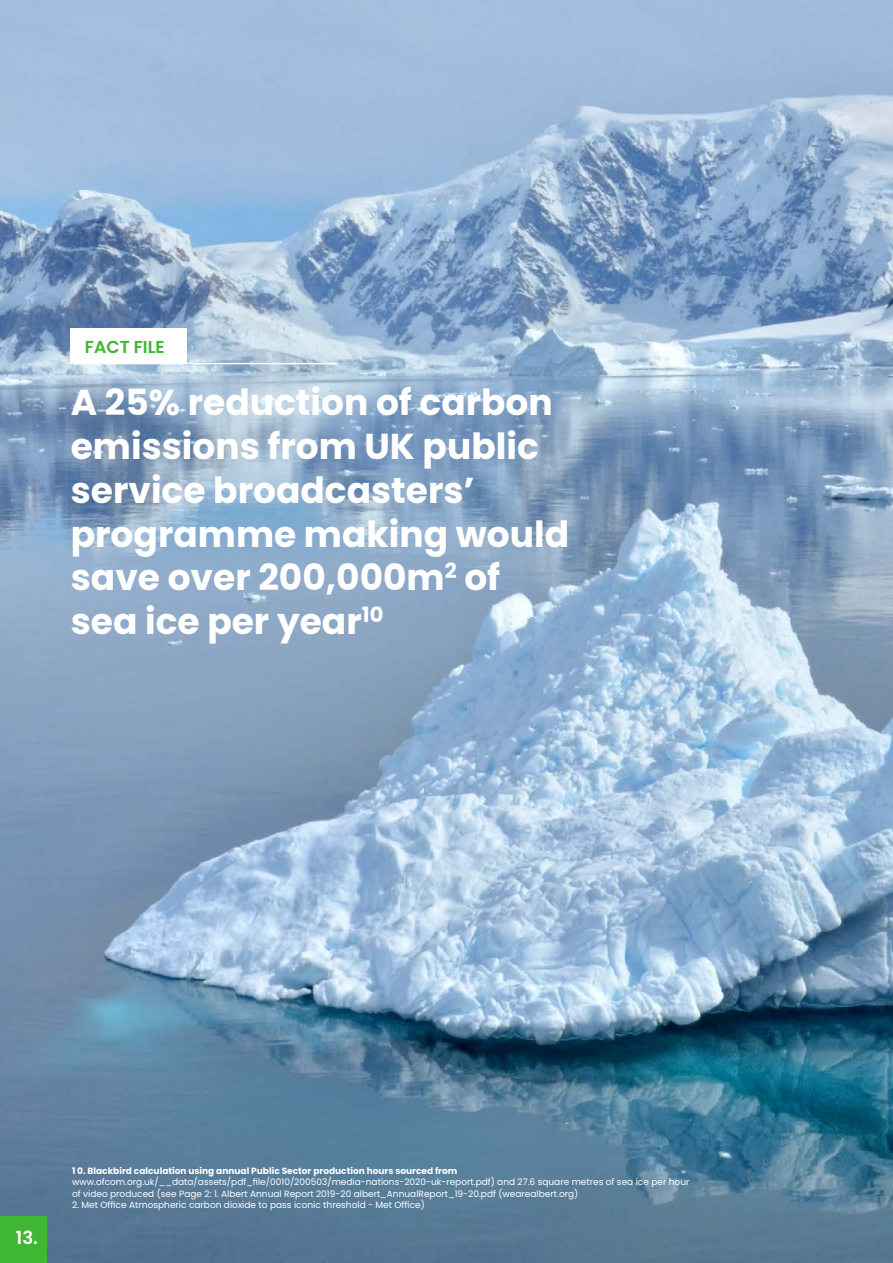
<style>
.page{position:relative;width:893px;height:1263px;background:#fff}
.page>*{position:absolute;margin:0;border:0;box-sizing:border-box;transform-origin:0 0}
.t1{font:700 36px/43.8px "Poppins";color:#fff}
.t2{font:600 18px "Poppins";color:#fff}
.t3{font:600 17.25px "Poppins";color:#3fb735}
.t4{font:9px/11.4px "Poppins";color:#fff}
.t5{font:700 9px "Poppins";color:#fff}
</style>
<div class="page">
<img style="left:0;top:0;width:893px;height:1263px">
<div style="left:71px;top:328px;width:116px;height:36px;background:#fff"></div>
<hr style="left:71px;top:363px;width:266px;height:1px;background:#fff">
<div style="left:0;top:1216px;width:47px;height:47px;background:#3fb735"></div>
<h3 class="t3" style="left:85px;top:337px;width:81px">FACT FILE</h3>
<h1 class="t1" style="left:71px;top:381px;width:500px">A 25% reduction of carbon emissions from UK public service broadcasters’ programme making would save over 200,000m<sup>2</sup> of sea ice per year<sup>10</sup></h1>
<h2 class="t2" style="left:16px;top:1227px;width:23px">13.</h2>
<p class="t5" style="left:72px;top:1165px;width:387px">1 0. Blackbird calculation using annual Public Sector production hours sourced from</p>
<p class="t4" style="left:72px;top:1176px;width:619px">www.ofcom.org.uk/__data/assets/pdf_file/0010/200503/media-nations-2020-uk-report.pdf) and 27.6 square metres of sea ice per hour of video produced (see Page 2: 1. Albert Annual Report 2019-20 albert_AnnualReport_19-20.pdf (wearealbert.org)</p>
<p class="t4" style="left:72px;top:1199px;width:354px">2. Met Office Atmospheric carbon dioxide to pass iconic threshold - Met Office)</p>
</div>
